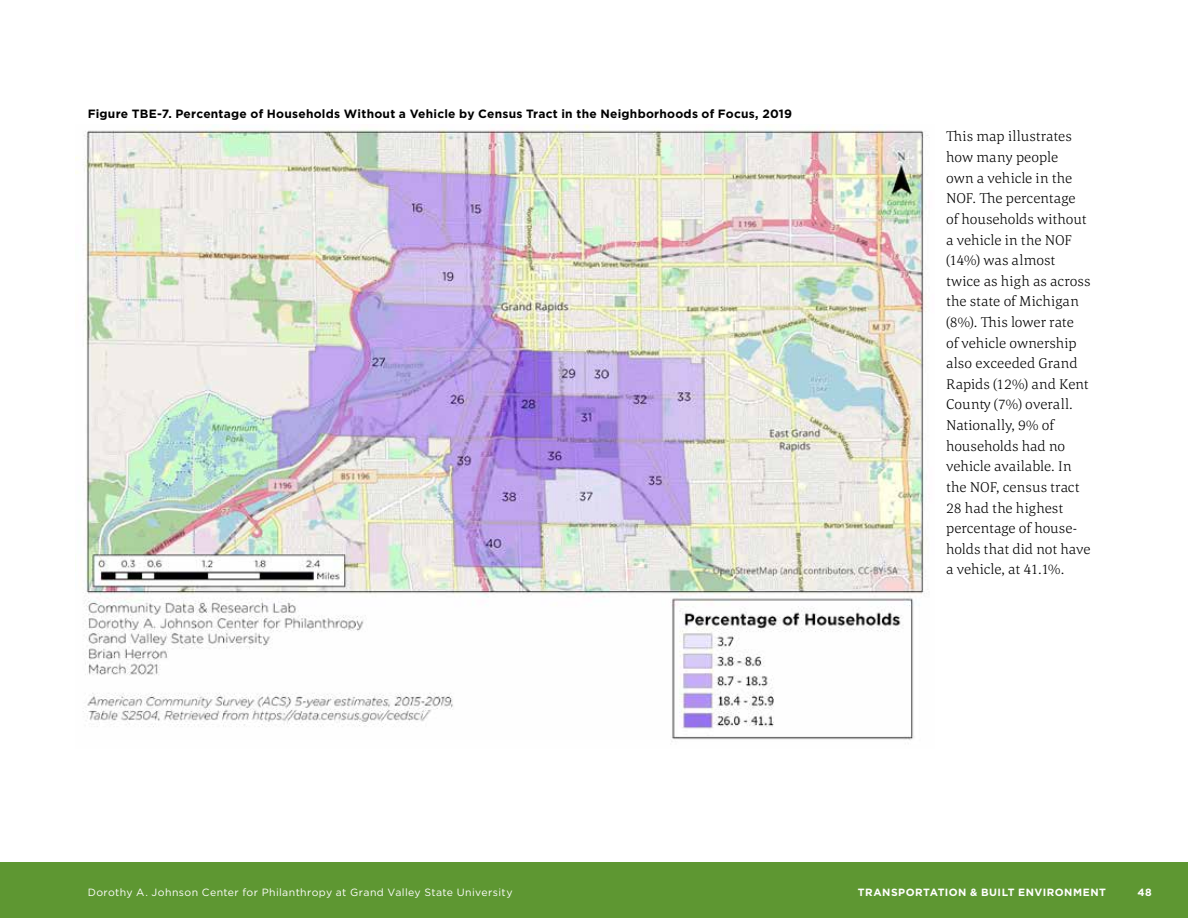
<style>
.page{position:relative;width:1188px;height:918px;background:#fff}
.page>*{position:absolute;margin:0;border:0;box-sizing:border-box;transform-origin:0 0}
.t1{font:300 14.7px/20.5px "Corda";letter-spacing:.005em;color:#000}
.t2{font:700 12px "Gotham";letter-spacing:.02em;color:#000}
.t3{font:10.5px "Gotham";letter-spacing:.04em;color:#fff}
.t4{font:700 10.5px "Gotham";letter-spacing:.045em;color:#fff}
</style>
<div class="page">
<div style="left:0;top:862px;width:1188px;height:56px;background:#5e9732"></div>
<img style="left:76px;top:125px;width:854px;height:617px">
<p class="t2" style="left:88px;top:107px;width:706px">Figure TBE-7. Percentage of Households Without a Vehicle by Census Tract in the Neighborhoods of Focus, 2019</p>
<p class="t1" style="left:946px;top:126px;width:146px">This map illustrates how many people<br>own a vehicle in the<br>NOF. The percentage of households without a vehicle in the NOF (14%) was almost twice as high as across the state of Michigan (8%). This lower rate<br>of vehicle ownership also exceeded Grand<br>Rapids (12%) and Kent<br>County (7%) overall.<br>Nationally, 9% of households had no vehicle available. In the NOF, census tract<br>28 had the highest percentage of house&shy;holds that did not have a vehicle, at 41.1%.</p>
<p class="t3" style="left:88px;top:885px;width:426px">Dorothy A. Johnson Center for Philanthropy at Grand Valley State University</p>
<p class="t4" style="left:858px;top:886px;width:249px">TRANSPORTATION &amp; BUILT ENVIRONMENT</p>
<p class="t4" style="left:1138px;top:886px;width:16px">48</p>
</div>
